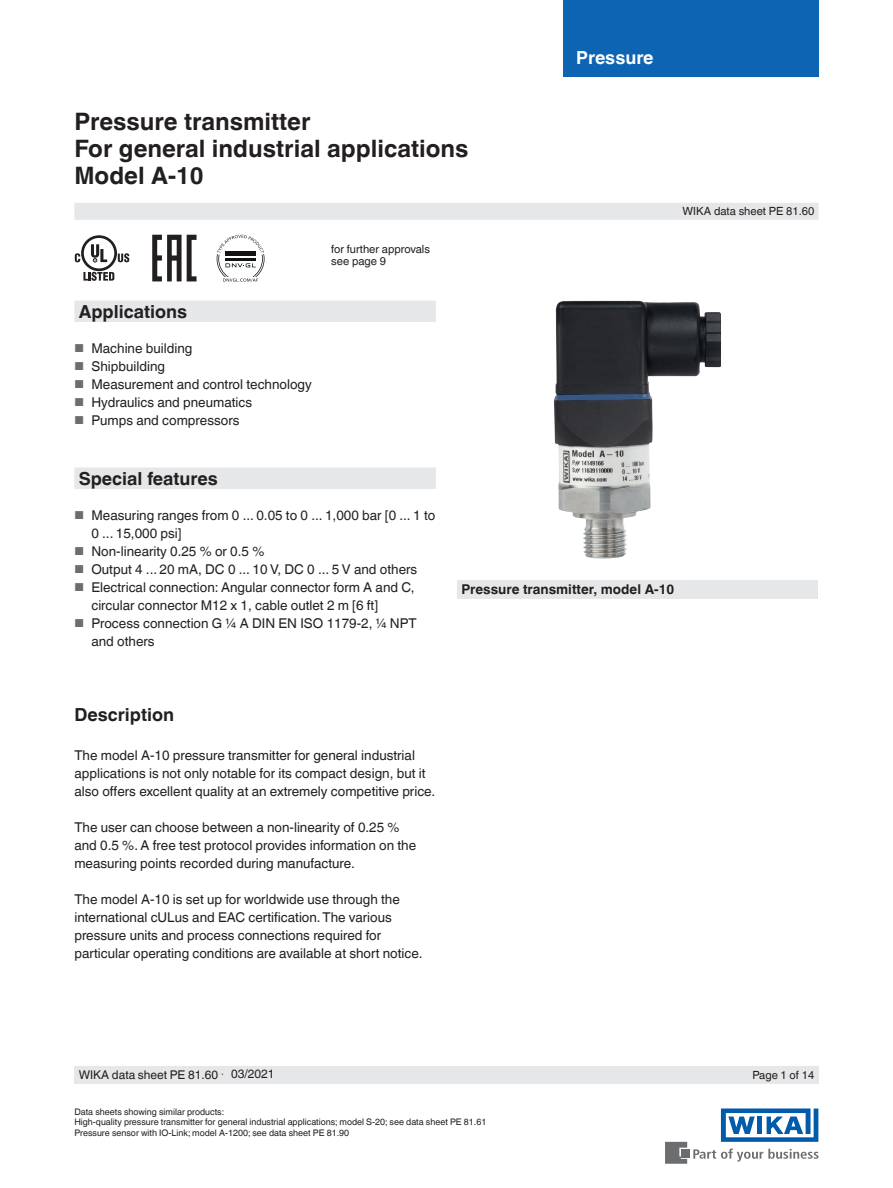
<style>
.page{position:relative;width:893px;height:1188px;background:#fff}
.page>*{position:absolute;margin:0;border:0;box-sizing:border-box;transform-origin:0 0}
.t1{font:700 24px/27px "Helvetica World";color:#231f20}
.t2{font:700 18px "Helvetica World";color:#231f20}
.t3{font:700 18px "Helvetica World";color:#fff}
.t4{font:13.5px/18px "Helvetica World";color:#231f20}
.t5{font:700 13.5px "Helvetica World";color:#231f20}
.t6{font:12px "Helvetica World";color:#231f20}
.t7{font:11.25px/12.3px "Helvetica World";color:#231f20}
.t8{font:9px/10.5px "Helvetica World";color:#231f20}
.s1{font-size:11.55px;color:#6c6d70}
.s2{font-family:"Times New Roman";font-size:11.25px}
</style>
<div class="page">
<svg style="left:693px;top:1149px;width:126px;height:13px"></svg>
<div style="left:682px;top:1150px;width:8px;height:8px;background:#6c6d70"></div>
<svg style="left:665px;top:1142px;width:22px;height:22px"></svg>
<svg style="left:721px;top:1108px;width:97px;height:34px"></svg>
<div style="left:74px;top:203px;width:745px;height:17px;background:#e6e7e9"></div>
<div style="left:74px;top:1066px;width:745px;height:18px;background:#e6e7e9"></div>
<div style="left:563px;top:0;width:256px;height:76px;background:#0c64b2"></div>
<svg style="left:74px;top:301px;width:362px;height:188px"></svg>
<div style="left:457px;top:580px;width:361px;height:19px;background:#e6e7e9"></div>
<img style="left:554px;top:301px;width:167px;height:258px">
<svg style="left:152px;top:235px;width:45px;height:46px"></svg>
<svg style="left:83px;top:272px;width:31px;height:9px"></svg>
<svg style="left:118px;top:253px;width:11px;height:9px"></svg>
<div style="left:81px;top:235px;width:36px;height:36px;border:3px solid #231f20;border-radius:50%"></div>
<svg style="left:91px;top:244px;width:16px;height:18px"></svg>
<svg style="left:75px;top:253px;width:5px;height:9px"></svg>
<svg style="left:217px;top:235px;width:47px;height:47px"></svg>
<h2 class="t3" style="left:576px;top:47px;width:79px">Pressure</h2>
<h1 class="t1" style="left:74px;top:108px;width:396px">Pressure transmitter<br>For general industrial applications<br>Model A-10</h1>
<h2 class="t2" style="left:79px;top:301px;width:110px">Applications</h2>
<p class="t4" style="left:74px;top:339px;width:120px"><span class="s1">■</span> Machine building</p>
<p class="t4" style="left:74px;top:357px;width:92px"><span class="s1">■</span> Shipbuilding</p>
<p class="t4" style="left:74px;top:375px;width:239px"><span class="s1">■</span> Measurement and control technology</p>
<p class="t4" style="left:74px;top:393px;width:179px"><span class="s1">■</span> Hydraulics and pneumatics</p>
<p class="t4" style="left:74px;top:411px;width:167px"><span class="s1">■</span> Pumps and compressors</p>
<p class="t7" style="left:331px;top:243px;width:100px">for further approvals see page 9</p>
<p class="t7" style="left:683px;top:205px;width:133px">WIKA data sheet PE 81.60</p>
<h2 class="t2" style="left:79px;top:468px;width:141px">Special features</h2>
<p class="t4" style="left:91px;top:506px;width:345px;text-indent:-17px"><span class="s1">■</span> Measuring ranges from 0 ... 0.05 to 0 ... 1,000 bar [0 ... 1 to<br>0 ... 15,000 psi]</p>
<p class="t4" style="left:74px;top:542px;width:191px"><span class="s1">■</span> Non-linearity 0.25 % or 0.5 %</p>
<p class="t4" style="left:74px;top:560px;width:344px"><span class="s1">■</span> Output 4 ... 20 mA, DC 0 ... 10 V, DC 0 ... 5 V and others</p>
<p class="t4" style="left:91px;top:578px;width:325px;text-indent:-17px"><span class="s1">■</span> Electrical connection: Angular connector form A and C, circular connector M12 x 1, cable outlet 2 m [6 ft]</p>
<p class="t4" style="left:91px;top:614px;width:327px;text-indent:-17px"><span class="s1">■</span> Process connection G ¼ A DIN EN ISO 1179-2, ¼ NPT and others</p>
<p class="t5" style="left:461px;top:581px;width:214px">Pressure transmitter, model A-10</p>
<h2 class="t2" style="left:74px;top:704px;width:101px">Description</h2>
<p class="t4" style="left:74px;top:746px;width:362px">The model A-10 pressure transmitter for general industrial applications is not only notable for its compact design, but it also offers excellent quality at an extremely competitive price.</p>
<p class="t4" style="left:74px;top:818px;width:343px">The user can choose between a non-linearity of 0.25 % and 0.5 %. A free test protocol provides information on the measuring points recorded during manufacture.</p>
<p class="t4" style="left:74px;top:890px;width:350px">The model A-10 is set up for worldwide use through the international cULus and EAC certification. The various pressure units and process connections required for particular operating conditions are available at short notice.</p>
<p class="t6" style="left:79px;top:1068px;width:197px">WIKA data sheet PE 81.60 <span class="s2">∙</span> 03/2021</p>
<p class="t8" style="left:74px;top:1107px;width:413px">Data sheets showing similar products:<br>High-quality pressure transmitter for general industrial applications; model S-20; see data sheet PE 81.61<br>Pressure sensor with IO-Link; model A-1200; see data sheet PE 81.90</p>
<p class="t7" style="left:752px;top:1068px;width:63px">Page 1 of 14</p>
</div>
